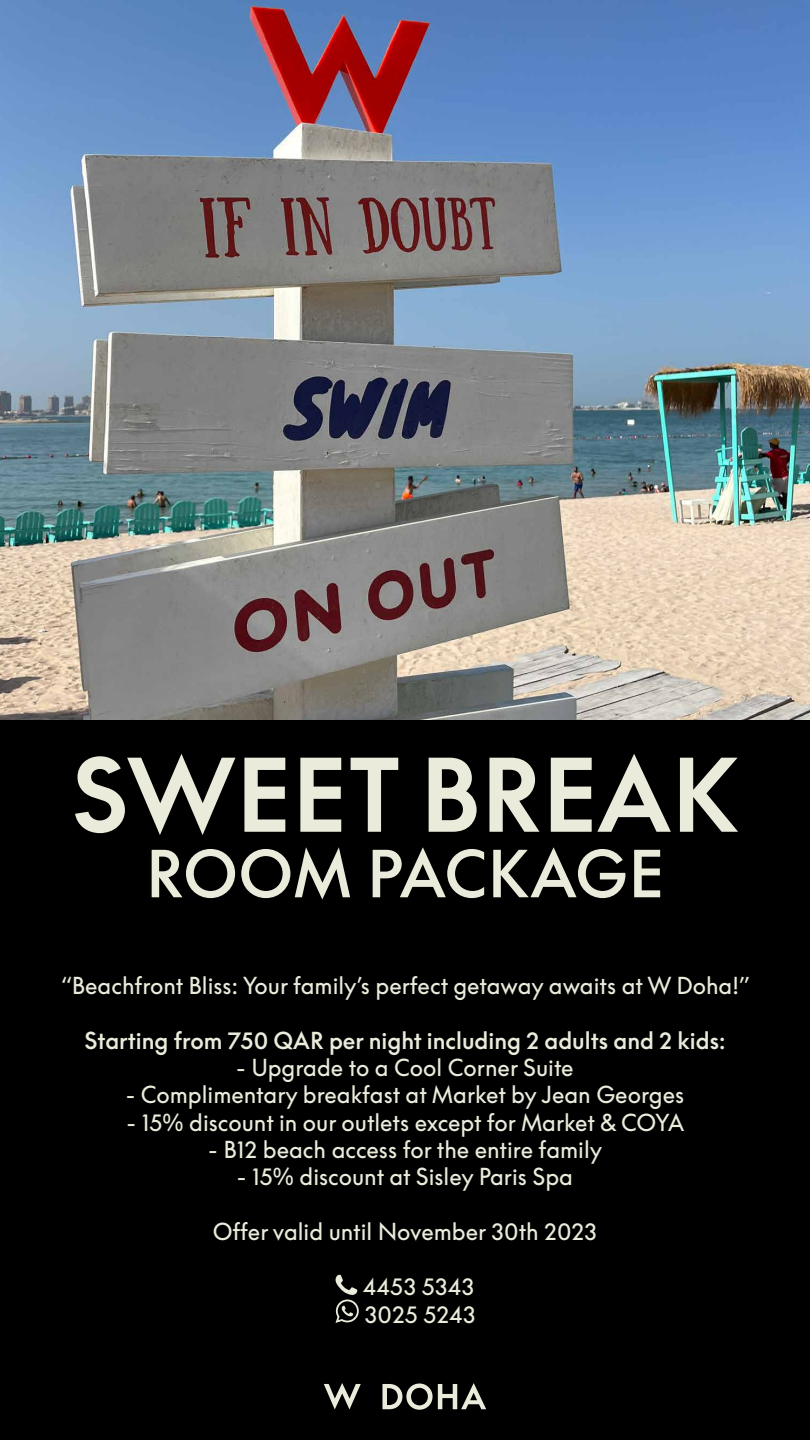
<style>
.page{position:relative;width:810px;height:1440px;background:#000}
.page>*{position:absolute;margin:0;border:0;box-sizing:border-box;transform-origin:0 0}
.t1{font:600 98.25px "W Supreme";letter-spacing:.01em;color:#ebebdc}
.t2{font:500 63px "W Supreme";letter-spacing:-.005em;color:#ebebdc}
.t3{font:22.8px/28.3px "W Supreme";color:#ebebdc}
.t4{font:500 22.8px "W Supreme";color:#ebebdc}
</style>
<div class="page">
<img style="left:0;top:0;width:810px;height:720px">
<svg style="left:324px;top:1383px;width:37px;height:27px"></svg>
<svg style="left:382px;top:1383px;width:104px;height:27px"></svg>
<svg style="left:335px;top:1275px;width:24px;height:48px"></svg>
<h1 class="t1" style="left:72px;top:740px;width:668px">SWEET BREAK</h1>
<h2 class="t2" style="left:146px;top:839px;width:520px">ROOM PACKAGE</h2>
<p class="t3" style="left:61px;top:972px;width:689px">“Beachfront Bliss: Your family’s perfect getaway awaits at W Doha!”</p>
<p class="t4" style="left:84px;top:1027px;width:643px">Starting from 750 QAR per night including 2 adults and 2 kids:</p>
<p class="t3" style="left:236px;top:1054px;width:339px">- Upgrade to a Cool Corner Suite</p>
<p class="t3" style="left:126px;top:1081px;width:560px">- Complimentary breakfast at Market by Jean Georges</p>
<p class="t3" style="left:127px;top:1109px;width:559px">- 15% discount in our outlets except for Market &amp; COYA</p>
<p class="t3" style="left:208px;top:1136px;width:396px">- B12 beach access for the entire family</p>
<p class="t3" style="left:237px;top:1163px;width:338px">- 15% discount at Sisley Paris Spa</p>
<p class="t3" style="left:213px;top:1218px;width:386px">Offer valid until November 30th 2023</p>
<p class="t3" style="left:363px;top:1273px;width:115px">4453 5343<br>3025 5243</p>
</div>
